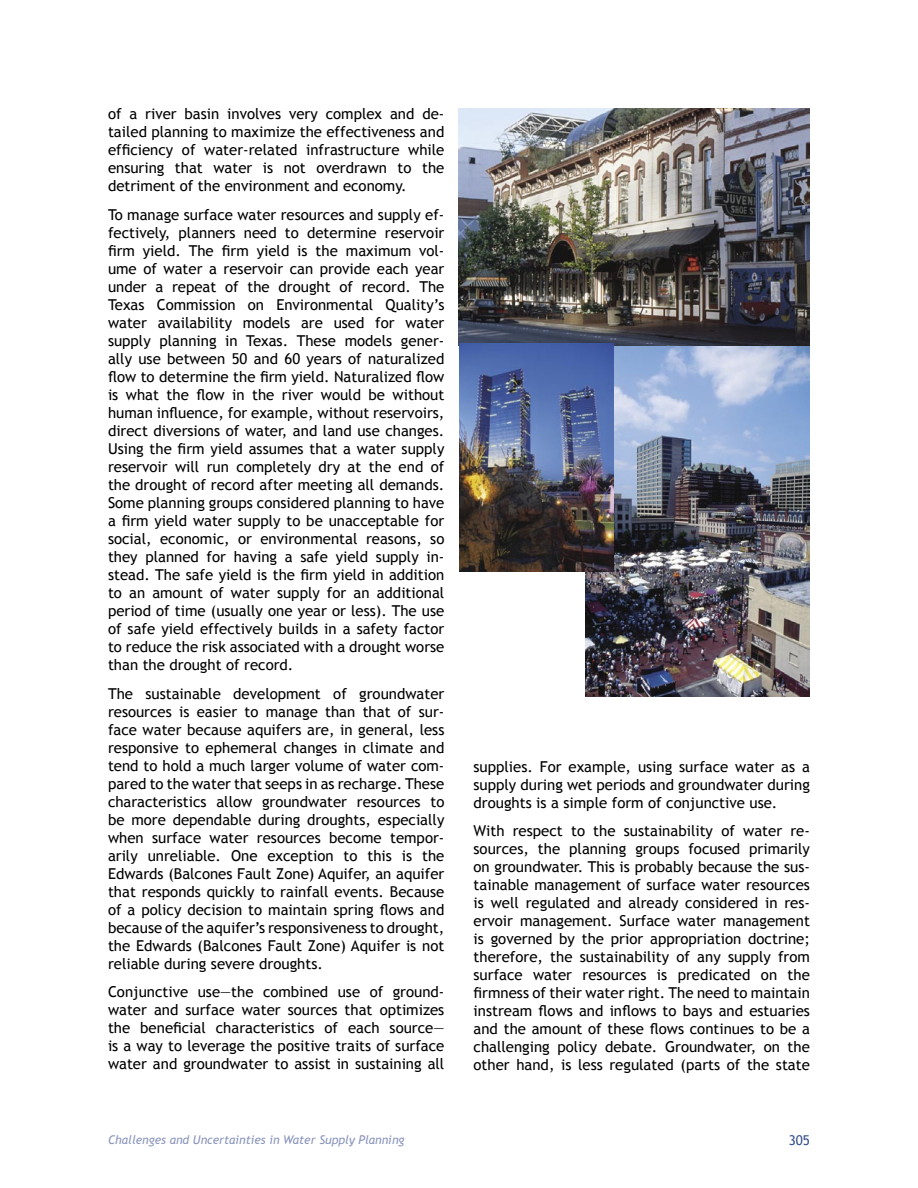
<style>
.page{position:relative;width:918px;height:1188px;background:#fff}
.page>*{position:absolute;margin:0;border:0;box-sizing:border-box;transform-origin:0 0}
.t1{font:15px/18px "Trebuchet MS";color:#000;text-align:justify}
.t2{font:13.5px "Trebuchet MS";color:#324e8b}
.t3{font:italic 12px "Trebuchet MS";color:#8b95bd}
</style>
<div class="page">
<img style="left:586px;top:346px;width:224px;height:350px">
<img style="left:459px;top:108px;width:351px;height:238px">
<img style="left:459px;top:344px;width:155px;height:227px">
<p class="t1" style="left:108px;top:105px;width:338px">of a river basin involves very complex and de&shy;tailed planning to maximize the effectiveness and efficiency of water-related infrastructure while ensuring that water is not overdrawn to the detriment of the environment and economy.</p>
<p class="t1" style="left:108px;top:206px;width:338px">To manage surface water resources and supply ef&shy;fectively, planners need to determine reservoir firm yield. The firm yield is the maximum vol&shy;ume of water a reservoir can provide each year under a repeat of the drought of record. The Texas Commission on Environmental Quality’s water availability models are used for water supply planning in Texas. These models gener&shy;ally use between 50 and 60 years of naturalized flow to determine the firm yield. Naturalized flow is what the flow in the river would be without human influence, for example, without reservoirs, direct diversions of water, and land use changes.<br>Using the firm yield assumes that a water supply reservoir will run completely dry at the end of the drought of record after meeting all demands.<br>Some planning groups considered planning to have a firm yield water supply to be unacceptable for social, economic, or environmental reasons, so they planned for having a safe yield supply in&shy;stead. The safe yield is the firm yield in addition to an amount of water supply for an additional period of time (usually one year or less). The use of safe yield effectively builds in a safety factor to reduce the risk associated with a drought worse than the drought of record.</p>
<p class="t1" style="left:108px;top:685px;width:338px">The sustainable development of groundwater resources is easier to manage than that of sur&shy;face water because aquifers are, in general, less responsive to ephemeral changes in climate and tend to hold a much larger volume of water com&shy;pared to the water that seeps in as recharge. These characteristics allow groundwater resources to be more dependable during droughts, especially when surface water resources become tempor&shy;arily unreliable. One exception to this is the Edwards (Balcones Fault Zone) Aquifer, an aquifer that responds quickly to rainfall events. Because of a policy decision to maintain spring flows and because of the aquifer’s responsiveness to drought, the Edwards (Balcones Fault Zone) Aquifer is not reliable during severe droughts.</p>
<p class="t1" style="left:108px;top:983px;width:338px">Conjunctive use—the combined use of ground&shy;water and surface water sources that optimizes the beneficial characteristics of each source— is a way to leverage the positive traits of surface water and groundwater to assist in sustaining all</p>
<p class="t1" style="left:474px;top:757px;width:338px">supplies. For example, using surface water as a supply during wet periods and groundwater during droughts is a simple form of conjunctive use.</p>
<p class="t1" style="left:474px;top:822px;width:338px">With respect to the sustainability of water re&shy;sources, the planning groups focused primarily on groundwater. This is probably because the sus&shy;tainable management of surface water resources is well regulated and already considered in res&shy;ervoir management. Surface water management is governed by the prior appropriation doctrine; therefore, the sustainability of any supply from surface water resources is predicated on the firmness of their water right. The need to maintain instream flows and inflows to bays and estuaries and the amount of these flows continues to be a challenging policy debate. Groundwater, on the other hand, is less regulated (parts of the state</p>
<p class="t3" style="left:108px;top:1133px;width:298px">Challenges and Uncertainties in Water Supply Planning</p>
<p class="t2" style="left:789px;top:1133px;width:23px">305</p>
</div>
